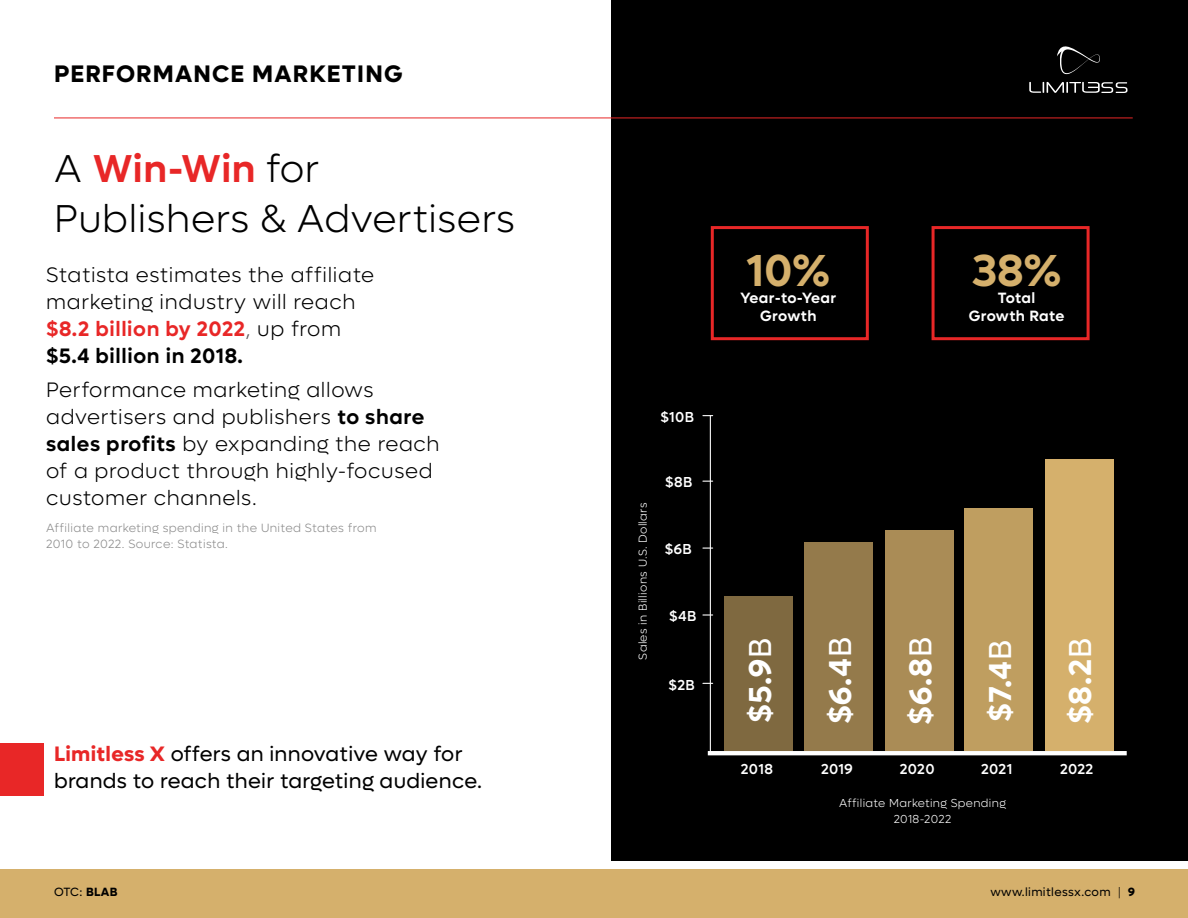
<style>
.page{position:relative;width:1188px;height:918px;background:#fff}
.page>*{position:absolute;margin:0;border:0;box-sizing:border-box;transform-origin:0 0}
.t1{font:600 45px "Lufga";color:#d5b06c}
.t2{font:300 39px/49.5px "Lufga";letter-spacing:.015em;color:#000}
.t3{font:600 31.95px "Lufga";color:#fff}
.t4{font:700 24px "Lufga";letter-spacing:.05em;color:#000}
.t5{font:300 21px/27px "Lufga";letter-spacing:.03em;color:#000}
.t6{font:21px/27px "Lufga";letter-spacing:.015em;color:#000}
.t7{font:600 15px/18.1px "Lufga";letter-spacing:.025em;color:#fff;text-align:center}
.t8{font:500 14.55px "Lufga";letter-spacing:.02em;color:#fff}
.t9{font:300 12px/16.5px "Lufga";letter-spacing:.03em;color:#8a8a8a}
.t10{font:12px "Lufga";letter-spacing:.03em;color:#000}
.t11{font:300 11.55px/15.9px "Lufga";letter-spacing:.03em;color:#fff;text-align:center}
.s1{font-weight:600;color:#e82727}
.s2{color:#5c5c5d}
.s3{font-weight:600}
.s4{font-weight:700;color:#e82727}
.s5{font-weight:400}
.s6{font-weight:700}
.s7{font-weight:300}
</style>
<div class="page">
<div style="left:0;top:869px;width:1188px;height:49px;background:#d5b06c"></div>
<div style="left:611px;top:0;width:577px;height:861px;background:#000"></div>
<div style="left:724px;top:596px;width:69px;height:155px;background:#7f6940"></div>
<div style="left:805px;top:543px;width:68px;height:208px;background:#947a4b"></div>
<div style="left:885px;top:530px;width:68px;height:221px;background:#aa8c56"></div>
<div style="left:965px;top:508px;width:68px;height:243px;background:#bf9e60"></div>
<div style="left:1045px;top:459px;width:69px;height:292px;background:#d5b06c"></div>
<hr style="left:710px;top:416px;width:1px;height:337px;background:#fff">
<svg style="left:703px;top:614px;width:10px;height:2px"></svg>
<hr style="left:708px;top:751px;width:419px;height:4px;background:#fff">
<hr style="left:54px;top:118px;width:1079px;height:1px;background:#e82727">
<svg style="left:1029px;top:46px;width:99px;height:47px"></svg>
<svg style="left:710px;top:226px;width:159px;height:115px"></svg>
<svg style="left:931px;top:226px;width:159px;height:115px"></svg>
<div style="left:0;top:744px;width:43px;height:52px;background:#e82727"></div>
<p class="t4" style="left:54px;top:59px;width:350px">PERFORMANCE MARKETING</p>
<h2 class="t2" style="left:54px;top:144px;width:463px">A <span class="s1">Win-Win</span> for<br>Publishers &amp; Advertisers</h2>
<p class="t5" style="left:46px;top:261px;width:330px">Statista estimates the affiliate marketing industry will reach <span class="s1">$8.2 billion by 2022</span><span class="s2">,</span> up from <span class="s3">$5.4 billion in 2018.</span></p>
<p class="t5" style="left:46px;top:377px;width:395px">Performance marketing allows advertisers and publishers <span class="s3">to share sales profits</span> by expanding the reach of a product through highly-focused customer channels.</p>
<p class="t9" style="left:46px;top:519px;width:332px">Affiliate marketing spending in the United States from<br>2010 to 2022. Source: Statista.</p>
<p class="t6" style="left:54px;top:740px;width:430px"><span class="s4">Limitless X</span> offers an innovative way for brands to reach their targeting audience.</p>
<p class="t8" style="left:660px;top:409px;width:35px">$10B</p>
<p class="t11" style="left:635px;top:660px;width:159px;rotate:-90deg">Sales in Billions U.S. Dollars</p>
<p class="t8" style="left:665px;top:474px;width:28px">$8B</p>
<p class="t8" style="left:665px;top:540px;width:28px">$6B</p>
<p class="t8" style="left:669px;top:608px;width:28px">$4B</p>
<p class="t8" style="left:669px;top:676px;width:28px">$2B</p>
<h1 class="t1" style="left:746px;top:244px;width:86px">10%</h1>
<p class="t7" style="left:760px;top:307px;width:58px">Growth</p>
<p class="t7" style="left:741px;top:289px;width:97px">Year-to-Year</p>
<h1 class="t1" style="left:971px;top:244px;width:92px">38%</h1>
<p class="t7" style="left:969px;top:289px;width:97px">Total<br>Growth Rate</p>
<h3 class="t3" style="left:741px;top:723px;width:86px;rotate:-90deg">$5.9<span class="s5">B</span></h3>
<h3 class="t3" style="left:821px;top:724px;width:88px;rotate:-90deg">$6.4<span class="s5">B</span></h3>
<h3 class="t3" style="left:902px;top:725px;width:89px;rotate:-90deg">$6.8<span class="s5">B</span></h3>
<h3 class="t3" style="left:981px;top:722px;width:83px;rotate:-90deg">$7.4<span class="s5">B</span></h3>
<h3 class="t3" style="left:1061px;top:724px;width:88px;rotate:-90deg">$8.2<span class="s5">B</span></h3>
<p class="t8" style="left:741px;top:760px;width:34px">2018</p>
<p class="t8" style="left:821px;top:760px;width:33px">2019</p>
<p class="t8" style="left:900px;top:760px;width:36px">2020</p>
<p class="t8" style="left:981px;top:760px;width:33px">2021</p>
<p class="t8" style="left:1060px;top:760px;width:35px">2022</p>
<p class="t11" style="left:839px;top:795px;width:168px">Affiliate Marketing Spending<br>2018-2022</p>
<p class="t10" style="left:54px;top:885px;width:65px">OTC: <span class="s6">BLAB</span></p>
<p class="t10" style="left:990px;top:885px;width:146px">www.limitlessx.com <span class="s7">|</span> <span class="s6">9</span></p>
</div>
